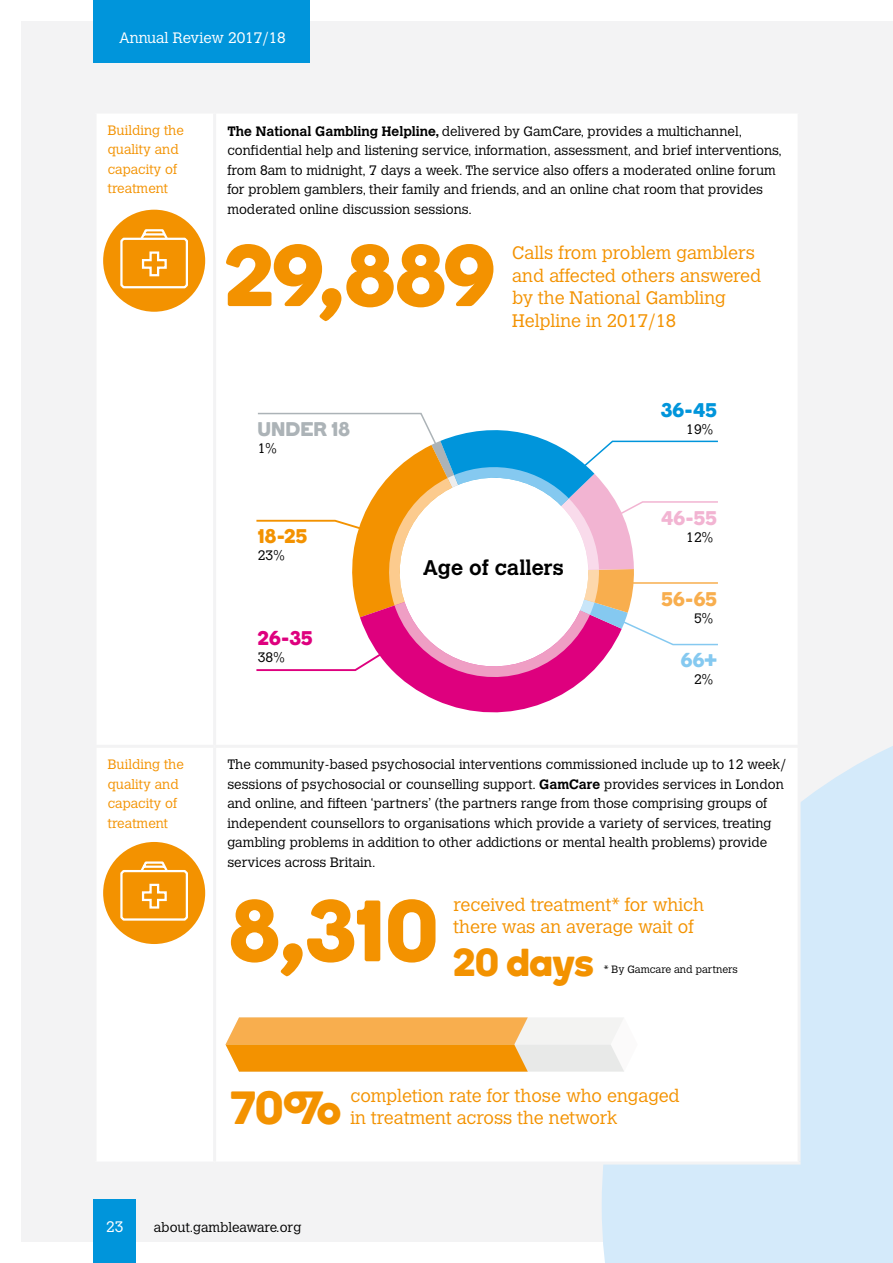
<style>
.page{position:relative;width:893px;height:1263px;background:#fff}
.page>*{position:absolute;margin:0;border:0;box-sizing:border-box;transform-origin:0 0}
.t1{font:86.7px "Boing";letter-spacing:-.005em;color:#f39200}
.t2{font:46.5px "Boing";color:#f39200}
.t3{font:39px "Boing";letter-spacing:-.005em;color:#f39200}
.t4{font:700 21px "Calvert";color:#000}
.t5{font:19.8px "Boing";letter-spacing:.03em;color:#acb3b7}
.t6{font:19.8px "Boing";color:#f39200}
.t7{font:19.8px "Boing";color:#de007e}
.t8{font:19.8px "Boing";color:#0095db}
.t9{font:19.8px "Boing";color:#f2b4d2}
.t10{font:19.8px "Boing";color:#f8ae4e}
.t11{font:19.8px "Boing";color:#85c9f0}
.t12{font:300 18px/22.5px "Calvert";color:#f39200}
.t13{font:300 15px "Calvert";color:#fff}
.t14{font:300 13.5px/19.5px "Calvert";color:#000}
.t15{font:300 13.5px/19.5px "Calvert";color:#f39200}
.t16{font:300 10.5px "Calvert";color:#000}
.s1{font-weight:700}
</style>
<div class="page">
<div style="left:21px;top:21px;width:872px;height:1221px;background:#f3f3f4"></div>
<div style="left:94px;top:0;width:216px;height:63px;background:#0095db"></div>
<div style="left:602px;top:746px;width:291px;height:517px;background:#d4eafa"></div>
<div style="left:94px;top:1199px;width:42px;height:64px;background:#0095db"></div>
<div style="left:97px;top:114px;width:701px;height:1047px;background:#fff"></div>
<hr style="left:213px;top:114px;width:3px;height:631px;background:#f3f3f4">
<hr style="left:94px;top:745px;width:121px;height:3px;background:#f3f3f4">
<hr style="left:215px;top:745px;width:586px;height:3px;background:#f3f3f4">
<hr style="left:213px;top:748px;width:3px;height:413px;background:#f3f3f4">
<hr style="left:798px;top:748px;width:3px;height:413px;background:#f3f3f4">
<hr style="left:215px;top:1161px;width:586px;height:3px;background:#f3f3f4">
<svg style="left:226px;top:1017px;width:412px;height:54px"></svg>
<div style="left:103px;top:210px;width:102px;height:102px;background:#f39200;border-radius:50%"></div>
<svg style="left:120px;top:229px;width:68px;height:60px"></svg>
<div style="left:103px;top:842px;width:102px;height:102px;background:#f39200;border-radius:50%"></div>
<svg style="left:120px;top:861px;width:68px;height:60px"></svg>
<svg style="left:255px;top:412px;width:464px;height:320px"></svg>
<p class="t13" style="left:119px;top:29px;width:168px">Annual Review 2017/18</p>
<p class="t15" style="left:108px;top:121px;width:78px">Building the quality and capacity of treatment</p>
<p class="t14" style="left:227px;top:121px;width:556px"><span class="s1">The National Gambling Helpline,</span> delivered by GamCare, provides a multichannel, confidential help and listening service, information, assessment, and brief interventions, from 8am to midnight, 7 days a week. The service also offers a moderated online forum for problem gamblers, their family and friends, and an online chat room that provides moderated online discussion sessions.</p>
<h1 class="t1" style="left:225px;top:222px;width:271px">29,889</h1>
<h3 class="t12" style="left:512px;top:242px;width:251px">Calls from problem gamblers and affected others answered by the National Gambling<br>Helpline in 2017/18</h3>
<h3 class="t5" style="left:258px;top:417px;width:94px">UNDER 18</h3>
<p class="t14" style="left:258px;top:439px;width:20px">1%</p>
<h3 class="t6" style="left:258px;top:524px;width:51px">18-25</h3>
<p class="t14" style="left:258px;top:546px;width:28px">23%</p>
<h3 class="t7" style="left:258px;top:626px;width:56px">26-35</h3>
<p class="t14" style="left:258px;top:647px;width:28px">38%</p>
<h3 class="t4" style="left:423px;top:554px;width:142px">Age of callers</h3>
<h3 class="t8" style="left:661px;top:398px;width:57px">36-45</h3>
<p class="t14" style="left:686px;top:420px;width:28px">19%</p>
<h3 class="t9" style="left:661px;top:505px;width:57px">46-55</h3>
<p class="t14" style="left:686px;top:527px;width:28px">12%</p>
<h3 class="t10" style="left:661px;top:587px;width:57px">56-65</h3>
<p class="t14" style="left:694px;top:608px;width:20px">5%</p>
<h3 class="t11" style="left:681px;top:648px;width:37px">66+</h3>
<p class="t14" style="left:694px;top:670px;width:20px">2%</p>
<p class="t15" style="left:108px;top:755px;width:78px">Building the quality and capacity of treatment</p>
<p class="t14" style="left:227px;top:755px;width:560px">The community-based psychosocial interventions commissioned include up to 12 week/ sessions of psychosocial or counselling support. <span class="s1">GamCare</span> provides services in London and online, and fifteen ‘partners’ (the partners range from those comprising groups of independent counsellors to organisations which provide a variety of services, treating gambling problems in addition to other addictions or mental health problems) provide services across Britain.</p>
<h1 class="t1" style="left:229px;top:877px;width:210px">8,310</h1>
<h3 class="t12" style="left:454px;top:893px;width:252px">received treatment* for which there was an average wait of</h3>
<h3 class="t3" style="left:454px;top:938px;width:142px">20 days</h3>
<p class="t16" style="left:604px;top:964px;width:136px">* By Gamcare and partners</p>
<h2 class="t2" style="left:231px;top:1078px;width:112px">70%</h2>
<h3 class="t12" style="left:350px;top:1084px;width:331px">completion rate for those who engaged in treatment across the network</h3>
<p class="t13" style="left:106px;top:1218px;width:19px">23</p>
<p class="t14" style="left:154px;top:1217px;width:149px">about.gambleaware.org</p>
</div>
